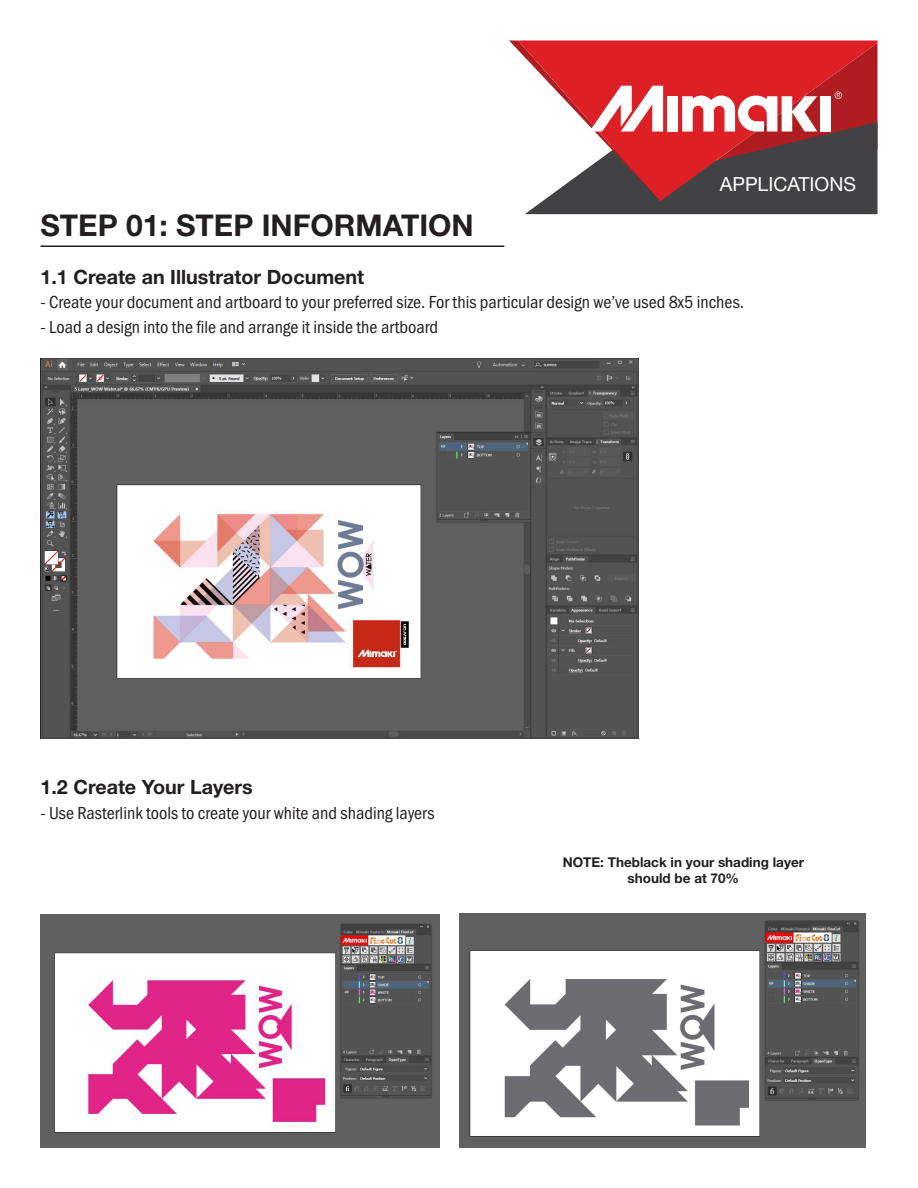
<style>
.page{position:relative;width:918px;height:1188px;background:#fff}
.page>*{position:absolute;margin:0;border:0;box-sizing:border-box;transform-origin:0 0}
.t1{font:700 30px "Helvetica Neue LT Std";color:#231f20}
.t2{font:700 19.8px "Helvetica Neue LT Std";color:#231f20}
.t3{font:19.5px "Helvetica Neue LT Std";color:#fff}
.t4{font:18.15px "Franklin Gothic URW Cond";color:#231f20}
.t5{font:700 13.5px/16.2px "Helvetica Neue LT Std";color:#231f20;text-align:center}
</style>
<div class="page">
<hr style="left:40px;top:245px;width:464px;height:2px;background:#231f20">
<svg style="left:509px;top:41px;width:369px;height:173px"></svg>
<img style="left:40px;top:359px;width:598px;height:379px">
<img style="left:459px;top:914px;width:407px;height:234px">
<img style="left:40px;top:914px;width:400px;height:234px">
<p class="t1" style="left:40px;top:206px;width:435px">STEP 01: STEP INFORMATION</p>
<p class="t3" style="left:720px;top:173px;width:138px">APPLICATIONS</p>
<p class="t2" style="left:40px;top:265px;width:325px">1.1 Create an Illustrator Document</p>
<p class="t4" style="left:40px;top:289px;width:705px">- Create your document and artboard to your preferred size. For this particular design we’ve used 8x5 inches.</p>
<p class="t4" style="left:40px;top:314px;width:399px">- Load a design into the file and arrange it inside the artboard</p>
<p class="t2" style="left:40px;top:775px;width:214px">1.2 Create Your Layers</p>
<p class="t4" style="left:40px;top:799px;width:395px">- Use Rasterlink tools to create your white and shading layers</p>
<p class="t5" style="left:563px;top:854px;width:243px">NOTE: Theblack in your shading layer should be at 70%</p>
</div>
